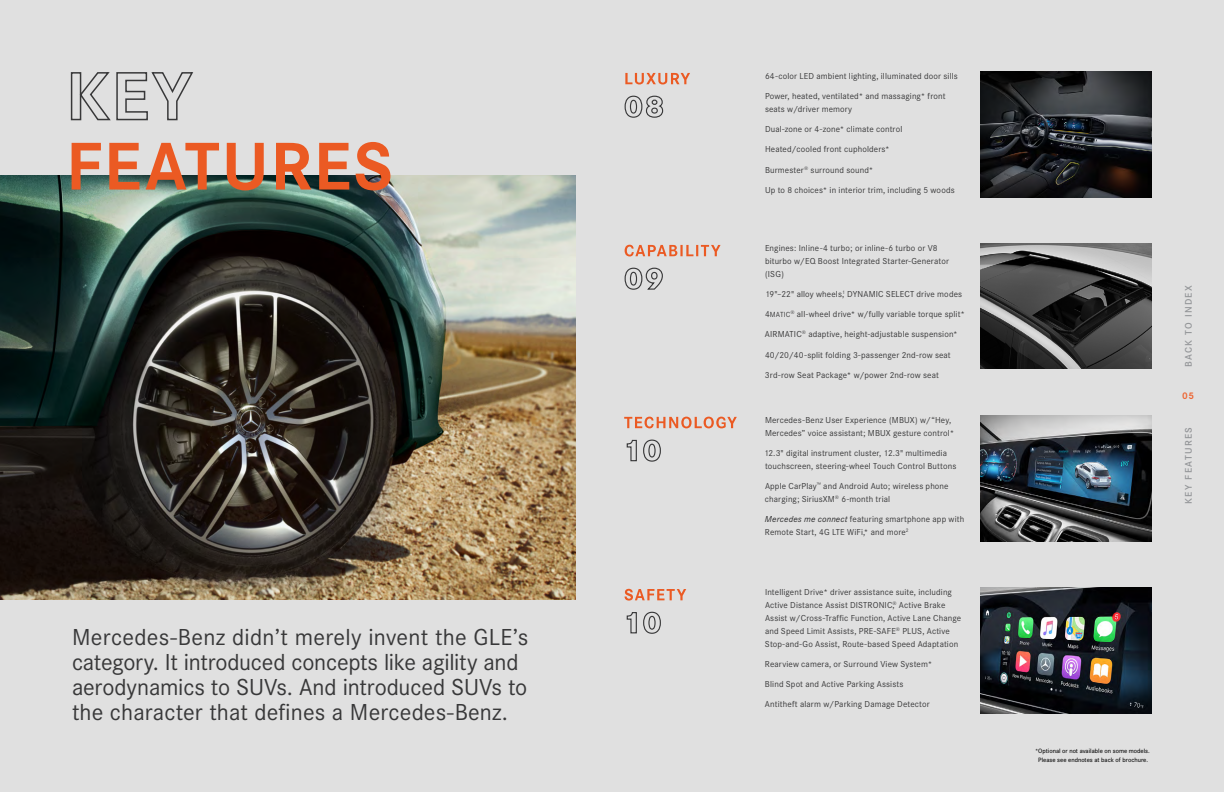
<style>
.page{position:relative;width:1224px;height:792px;background:#e0e0e0}
.page>*{position:absolute;margin:0;border:0;box-sizing:border-box;transform-origin:0 0}
.t1{font:24px/25px "Corporate S";color:#383839}
.t2{font:600 10px "Corporate S";letter-spacing:.125em;color:#939598}
.t3{font:700 10px "Corporate S";color:#ed6735}
.t4{font:9px/13px "Corporate S";letter-spacing:.015em;color:#383839}
.t5{font:500 6.5px/9px "Corporate S";color:#000;text-align:center}
.s1{font-family:"Corporate S Reg SC850";font-size:7.7px}
.s2{font-weight:500;font-style:italic}
</style>
<div class="page">
<img style="left:0;top:176px;width:576px;height:423px">
<img style="left:980px;top:72px;width:172px;height:126px">
<img style="left:980px;top:243px;width:172px;height:126px">
<img style="left:980px;top:416px;width:172px;height:126px">
<img style="left:980px;top:588px;width:172px;height:126px">
<svg style="left:72px;top:142px;width:318px;height:48px"></svg>
<svg style="left:70px;top:72px;width:124px;height:49px"></svg>
<svg style="left:624px;top:95px;width:40px;height:23px"></svg>
<svg style="left:625px;top:73px;width:65px;height:11px"></svg>
<svg style="left:624px;top:267px;width:39px;height:23px"></svg>
<svg style="left:625px;top:245px;width:96px;height:11px"></svg>
<svg style="left:626px;top:611px;width:35px;height:23px"></svg>
<svg style="left:625px;top:589px;width:61px;height:12px"></svg>
<svg style="left:626px;top:439px;width:35px;height:23px"></svg>
<svg style="left:624px;top:417px;width:113px;height:11px"></svg>
<h1 class="t1" style="left:72px;top:625px;width:458px">Mercedes-Benz didn’t merely invent the GLE’s category. It introduced concepts like agility and aerodynamics to SUVs. And introduced SUVs to the character that defines a Mercedes-Benz.</h1>
<p class="t4" style="left:765px;top:69px;width:194px">64‑color LED ambient lighting, illuminated door sills</p>
<p class="t4" style="left:765px;top:90px;width:182px">Power, heated, ventilated* and massaging* front seats w/driver memory</p>
<p class="t4" style="left:765px;top:123px;width:139px">Dual-zone or 4‑zone* climate control</p>
<p class="t4" style="left:765px;top:143px;width:126px">Heated/cooled front cupholders*</p>
<p class="t4" style="left:765px;top:163px;width:110px">Burmester<sup>®</sup> surround sound*</p>
<p class="t4" style="left:765px;top:183px;width:191px">Up to 8 choices* in interior trim, including 5 woods</p>
<p class="t4" style="left:765px;top:241px;width:185px">Engines: Inline-4 turbo; or inline-6 turbo or V8 biturbo w/EQ Boost Integrated Starter-Generator (ISG)</p>
<p class="t4" style="left:765px;top:288px;width:199px">19"–22" alloy wheels,<sup>1</sup> DYNAMIC SELECT drive modes</p>
<p class="t4" style="left:765px;top:308px;width:201px">4<span class="s1">MATIC</span><sup>®</sup> all‑wheel drive* w/fully variable torque split*</p>
<p class="t4" style="left:765px;top:328px;width:194px">AIRMATIC<sup>®</sup> adaptive, height-adjustable suspension*</p>
<p class="t4" style="left:765px;top:348px;width:187px">40/20/40-split folding 3‑passenger 2nd‑row seat</p>
<p class="t4" style="left:765px;top:368px;width:175px">3rd-row Seat Package* w/power 2nd-row seat</p>
<p class="t4" style="left:765px;top:413px;width:191px">Mercedes-Benz User Experience (MBUX) w/“Hey,<br>Mercedes” voice assistant; MBUX gesture control*</p>
<p class="t4" style="left:764px;top:446px;width:194px">12.3" digital instrument cluster, 12.3" multimedia touchscreen, steering-wheel Touch Control Buttons</p>
<p class="t4" style="left:765px;top:480px;width:185px">Apple CarPlay<sup>™</sup> and Android Auto; wireless phone charging; SiriusXM<sup>®</sup> 6-month trial</p>
<p class="t4" style="left:765px;top:513px;width:201px"><span class="s2">Mercedes me connect</span> featuring smartphone app with<br>Remote Start, 4G LTE WiFi,* and more<sup>2</sup></p>
<p class="t4" style="left:765px;top:585px;width:198px">Intelligent Drive* driver assistance suite, including Active Distance Assist DISTRONIC,<sup>®</sup> Active Brake Assist w/Cross-Traffic Function, Active Lane Change and Speed Limit Assists, PRE‑SAFE<sup>®</sup> PLUS, Active Stop-and-Go Assist, Route-based Speed Adaptation</p>
<p class="t4" style="left:765px;top:658px;width:169px">Rearview camera, or Surround View System*</p>
<p class="t4" style="left:765px;top:678px;width:140px">Blind Spot and Active Parking Assists</p>
<p class="t4" style="left:765px;top:698px;width:166px">Antitheft alarm w/Parking Damage Detector</p>
<p class="t2" style="left:1182px;top:367px;width:83px;rotate:-90deg">BACK TO INDEX</p>
<p class="t3" style="left:1182px;top:390px;width:14px">05</p>
<p class="t2" style="left:1182px;top:504px;width:78px;rotate:-90deg">KEY FEATURES</p>
<p class="t5" style="left:1035px;top:746px;width:116px">*Optional or not available on some models.<br>Please see endnotes at back of brochure.</p>
</div>
